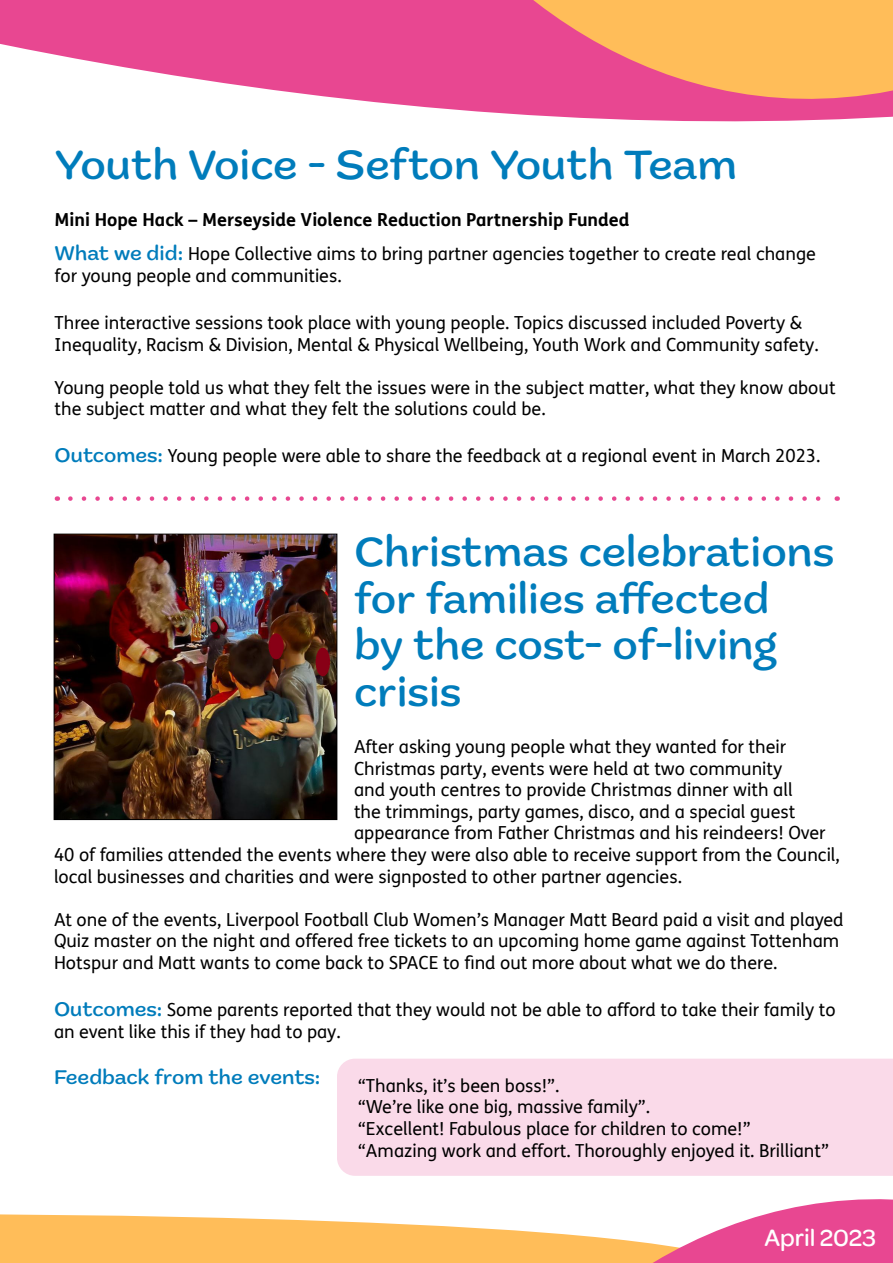
<style>
.page{position:relative;width:893px;height:1263px;background:#fff}
.page>*{position:absolute;margin:0;border:0;box-sizing:border-box;transform-origin:0 0}
.Heading_Blue{font:500 43.5px/46.5px "Marigny";color:#007cbb}
.t1{font:500 25.05px "Omneisg";color:#fff}
.Body{font:500 21px "Marigny";letter-spacing:-.005em;color:#007cbb}
.Body-2{font:18px/21.6px "FS Me";color:#000}
.Body-3{font:700 18px "FS Me";color:#000}
.s1{font-family:"Marigny";font-weight:500;font-size:21px;color:#007cbb}
</style>
<div class="page">
<svg style="left:0;top:1214px;width:469px;height:49px;background:#ffc36a"></svg>
<svg style="left:0;top:0;width:400px;height:105px;fill:#e84791"></svg>
<svg style="left:400px;top:0;width:493px;height:122px;background:#f3827c"></svg>
<svg style="left:469px;top:1199px;width:424px;height:64px"></svg>
<div style="left:337px;top:1059px;width:556px;height:117px;background:#fadae9"></div>
<img style="left:56px;top:536px;width:279px;height:282px">
<div style="left:54px;top:534px;width:283px;height:286px;border:1px solid #000"></div>
<svg style="left:70px;top:496px;width:751px;height:5px"></svg>
<p class="Heading_Blue" style="left:55px;top:142px;width:684px">Youth Voice - Sefton Youth Team</p>
<p class="Body-3" style="left:55px;top:206px;width:576px">Mini Hope Hack – Merseyside Violence Reduction Partnership Funded</p>
<p class="Body-2" style="left:55px;top:242px;width:763px"><span class="s1">What we did:</span> Hope Collective aims to bring partner agencies together to create real change for young people and communities.</p>
<p class="Body-2" style="left:55px;top:312px;width:766px">Three interactive sessions took place with young people. Topics discussed included Poverty &amp;<br>Inequality, Racism &amp; Division, Mental &amp; Physical Wellbeing, Youth Work and Community safety.</p>
<p class="Body-2" style="left:55px;top:376px;width:782px">Young people told us what they felt the issues were in the subject matter, what they know about the subject matter and what they felt the solutions could be.</p>
<p class="Body-2" style="left:55px;top:445px;width:767px"><span class="s1">Outcomes:</span> Young people were able to share the feedback at a regional event in March 2023.</p>
<p class="Heading_Blue" style="left:354px;top:529px;width:482px">Christmas celebrations for families affected<br>by the cost- of-living crisis</p>
<p class="Body-2" style="left:354px;top:736px;width:434px">After asking young people what they wanted for their</p>
<p class="Body-2" style="left:354px;top:757px;width:430px">Christmas party, events were held at two community</p>
<p class="Body-2" style="left:354px;top:779px;width:440px">and youth centres to provide Christmas dinner with all</p>
<p class="Body-2" style="left:354px;top:800px;width:443px">the trimmings, party games, disco, and a special guest</p>
<p class="Body-2" style="left:354px;top:822px;width:473px">appearance from Father Christmas and his reindeers! Over</p>
<p class="Body-2" style="left:54px;top:844px;width:787px">40 of families attended the events where they were also able to receive support from the Council,</p>
<p class="Body-2" style="left:54px;top:865px;width:629px">local businesses and charities and were signposted to other partner agencies.</p>
<p class="Body-2" style="left:54px;top:908px;width:791px">At one of the events, Liverpool Football Club Women’s Manager Matt Beard paid a visit and played<br>Quiz master on the night and offered free tickets to an upcoming home game against Tottenham<br>Hotspur and Matt wants to come back to SPACE to find out more about what we do there.</p>
<p class="Body-2" style="left:54px;top:998px;width:783px"><span class="s1">Outcomes:</span> Some parents reported that they would not be able to afford to take their family to an event like this if they had to pay.</p>
<p class="Body" style="left:54px;top:1064px;width:268px">Feedback from the events:</p>
<p class="Body-2" style="left:358px;top:1074px;width:203px">“Thanks, it’s been boss!”.</p>
<p class="Body-2" style="left:358px;top:1096px;width:293px">“We’re like one big, massive family”.</p>
<p class="Body-2" style="left:358px;top:1117px;width:394px">“Excellent! Fabulous place for children to come!”</p>
<p class="Body-2" style="left:358px;top:1139px;width:472px">“Amazing work and effort. Thoroughly enjoyed it. Brilliant”</p>
<h2 class="t1" style="left:764px;top:1223px;width:113px">April 2023</h2>
</div>
